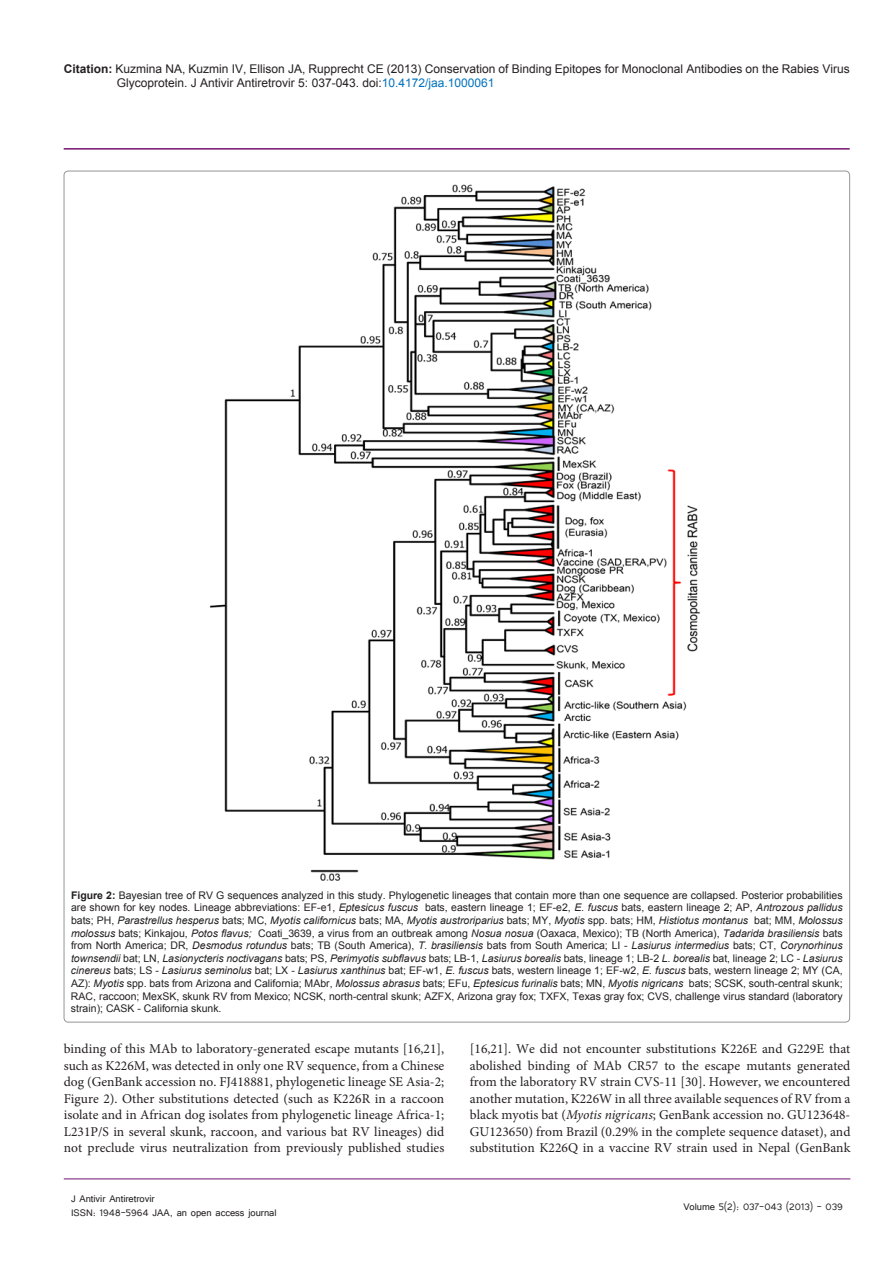
<style>
.page{position:relative;width:893px;height:1263px;background:#fff}
.page>*{position:absolute;margin:0;border:0;box-sizing:border-box;transform-origin:0 0}
.t1{font:13.5px/16.5px "Minion Pro";color:#231f20;text-align:justify}
.t2{font:12px/14.4px "Arial";color:#231f20}
.t3{font:12px/14.4px "Tunga";color:#231f20}
.t4{font:10.5px/12.6px "Arial";color:#231f20;text-align:justify}
.s1{font-weight:700}
.s2{color:#0072bc}
.s3{font-style:italic}
</style>
<div class="page">
<hr style="left:64px;top:148px;width:786px;height:2px;background:#741272">
<hr style="left:64px;top:1179px;width:786px;height:1px;background:#741272">
<img style="left:210px;top:184px;width:490px;height:697px">
<p class="t2" style="left:117px;top:61px;width:734px;text-indent:-53px"><span class="s1">Citation:</span> Kuzmina NA, Kuzmin IV, Ellison JA, Rupprecht CE (2013) Conservation of Binding Epitopes for Monoclonal Antibodies on the Rabies Virus<br>Glycoprotein. J Antivir Antiretrovir 5: 037-043. doi:<span class="s2">10.4172/jaa.1000061</span></p>
<p class="t4" style="left:71px;top:889px;width:773px"><span class="s1">Figure 2:</span> Bayesian tree of RV G sequences analyzed in this study. Phylogenetic lineages that contain more than one sequence are collapsed. Posterior probabilities are shown for key nodes. Lineage abbreviations: EF-e1, <span class="s3">Eptesicus fuscus</span> bats, eastern lineage 1; EF-e2, <span class="s3">E. fuscus</span> bats, eastern lineage 2; AP, <span class="s3">Antrozous pallidus </span>bats; PH, <span class="s3">Parastrellus hesperus</span> bats; MC, <span class="s3">Myotis californicus</span> bats; MA, <span class="s3">Myotis austroriparius</span> bats; MY, <span class="s3">Myotis</span> spp. bats; HM, <span class="s3">Histiotus montanus</span> bat; MM, <span class="s3">Molossus molossus</span> bats; Kinkajou, <span class="s3">Potos flavus;</span> Coati_3639, a virus from an outbreak among <span class="s3">Nosua nosua</span> (Oaxaca, Mexico); TB (North America), <span class="s3">Tadarida brasiliensis</span> bats from North America; DR, <span class="s3">Desmodus rotundus</span> bats; TB (South America), <span class="s3">T. brasiliensis</span> bats from South America; LI - <span class="s3">Lasiurus intermedius</span> bats; CT, <span class="s3">Corynorhinus townsendii</span> bat; LN, <span class="s3">Lasionycteris noctivagans</span> bats; PS, <span class="s3">Perimyotis subflavus</span> bats; LB-1, <span class="s3">Lasiurus borealis</span> bats, lineage 1; LB-2 <span class="s3">L. borealis</span> bat, lineage 2; LC - <span class="s3">Lasiurus cinereus</span> bats; LS - <span class="s3">Lasiurus seminolus</span> bat; LX - <span class="s3">Lasiurus xanthinus</span> bat; EF-w1, <span class="s3">E. fuscus</span> bats, western lineage 1; EF-w2, <span class="s3">E. fuscus</span> bats, western lineage 2; MY (CA, AZ): <span class="s3">Myotis</span> spp. bats from Arizona and California; MAbr, <span class="s3">Molossus abrasus</span> bats; EFu, <span class="s3">Eptesicus furinalis</span> bats; MN, <span class="s3">Myotis nigricans</span> bats; SCSK, south-central skunk; RAC, raccoon; MexSK, skunk RV from Mexico; NCSK, north-central skunk; AZFX, Arizona gray fox; TXFX, Texas gray fox; CVS, challenge virus standard (laboratory strain); CASK - California skunk.</p>
<p class="t1" style="left:64px;top:1041px;width:382px">binding of this MAb to laboratory-generated escape mutants [16,21], such as K226M, was detected in only one RV sequence, from a Chinese dog (GenBank accession no. FJ418881, phylogenetic lineage SE Asia-2; Figure 2). Other substitutions detected (such as K226R in a raccoon isolate and in African dog isolates from phylogenetic lineage Africa-1; L231P/S in several skunk, raccoon, and various bat RV lineages) did not preclude virus neutralization from previously published studies</p>
<p class="t1" style="left:470px;top:1041px;width:382px">[16,21]. We did not encounter substitutions K226E and G229E that abolished binding of MAb CR57 to the escape mutants generated from the laboratory RV strain CVS-11 [30]. However, we encountered another mutation, K226W in all three available sequences of RV from a black myotis bat (<span class="s3">Myotis nigricans</span>; GenBank accession no. GU123648- GU123650) from Brazil (0.29% in the complete sequence dataset), and substitution K226Q in a vaccine RV strain used in Nepal (GenBank</p>
<p class="t3" style="left:71px;top:1190px;width:207px">J Antivir Antiretrovir<br>ISSN: 1948-5964 JAA, an open access journal</p>
<p class="t3" style="left:683px;top:1199px;width:161px">Volume 5(2): 037-043 (2013) - 039</p>
</div>
